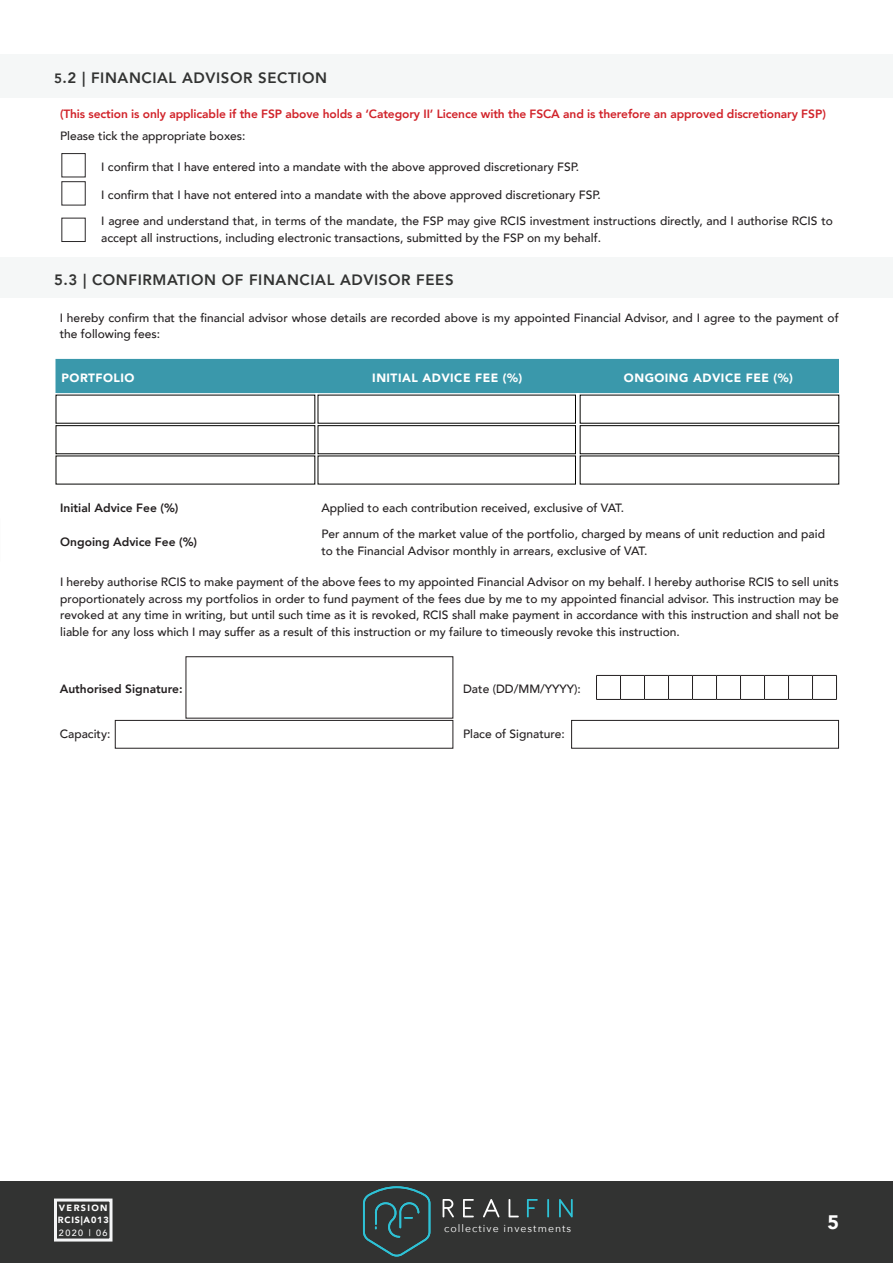
<style>
.page{position:relative;width:893px;height:1263px;background:#fff}
.page>*{position:absolute;margin:0;border:0;box-sizing:border-box;transform-origin:0 0}
.t1{font:900 19.5px "Avenir";color:#fff}
.t2{font:800 15px "Avenir";letter-spacing:.04em;color:#323332}
.t3{font:500 12px/16.5px "Avenir";color:#231f20}
.t4{font:800 12px "Avenir";letter-spacing:-.01em;color:#d1232a}
.t5{font:800 12px "Avenir";color:#231f20}
.t6{font:900 12px "Avenir";letter-spacing:.04em;color:#fff}
.t7{font:10.5px "Avenir Next";letter-spacing:.1em;color:#fff}
.t8{font:900 9px/12px "Avenir";letter-spacing:.12em;color:#fff}
.t9{font:500 9px "Avenir";letter-spacing:.16em;color:#fff}
.s1{font-size:13.5px}
</style>
<div class="page">
<div style="left:0;top:1182px;width:893px;height:81px;background:#323332"></div>
<svg style="left:363px;top:1186px;width:67px;height:70px"></svg>
<svg style="left:443px;top:1199px;width:11px;height:18px"></svg>
<svg style="left:463px;top:1199px;width:11px;height:18px"></svg>
<svg style="left:483px;top:1199px;width:16px;height:18px"></svg>
<svg style="left:509px;top:1199px;width:10px;height:18px"></svg>
<svg style="left:527px;top:1199px;width:11px;height:18px"></svg>
<svg style="left:547px;top:1199px;width:2px;height:18px"></svg>
<svg style="left:559px;top:1199px;width:14px;height:18px"></svg>
<div style="left:54px;top:1198px;width:59px;height:43px;border:3px solid #f4f5f6"></div>
<div style="left:0;top:54px;width:893px;height:43px;background:#f5f7f7"></div>
<div style="left:0;top:258px;width:893px;height:40px;background:#f5f7f7"></div>
<div style="left:56px;top:359px;width:783px;height:34px;background:#3a98ab"></div>
<div style="left:56px;top:425px;width:259px;height:29px;background:#fff;border:1px solid #050503"></div>
<div style="left:318px;top:425px;width:258px;height:29px;background:#fff;border:1px solid #050503"></div>
<div style="left:580px;top:425px;width:259px;height:29px;background:#fff;border:1px solid #050503"></div>
<svg style="left:596px;top:675px;width:241px;height:25px"></svg>
<div style="left:186px;top:656px;width:267px;height:62px;border:1px solid #231f20"></div>
<div style="left:115px;top:720px;width:338px;height:28px;border:1px solid #231f20"></div>
<div style="left:571px;top:720px;width:268px;height:28px;border:1px solid #231f20"></div>
<p class="t2" style="left:54px;top:66px;width:275px"><span class="s1">5</span>.2 | FINANCIAL ADVISOR SECTION</p>
<p class="t4" style="left:60px;top:104px;width:767px">(This section is only applicable if the FSP above holds a ‘Category II’ Licence with the FSCA and is therefore an approved discretionary FSP)</p>
<p class="t3" style="left:60px;top:127px;width:187px">Please tick the appropriate boxes:</p>
<p class="t3" style="left:101px;top:158px;width:479px">I confirm that I have entered into a mandate with the above approved discretionary FSP.</p>
<p class="t3" style="left:101px;top:181px;width:733px;line-height:26.1px">I confirm that I have not entered into a mandate with the above approved discretionary FSP.<br>I agree and understand that, in terms of the mandate, the FSP may give RCIS investment instructions directly, and I authorise RCIS to</p>
<p class="t3" style="left:101px;top:229px;width:501px">accept all instructions, including electronic transactions, submitted by the FSP on my behalf.</p>
<p class="t2" style="left:54px;top:268px;width:401px">5.3 | CONFIRMATION OF FINANCIAL ADVISOR FEES</p>
<p class="t3" style="left:60px;top:309px;width:780px">I hereby confirm that the financial advisor whose details are recorded above is my appointed Financial Advisor, and I agree to the payment of the following fees:</p>
<p class="t6" style="left:62px;top:368px;width:74px">PORTFOLIO</p>
<p class="t6" style="left:372px;top:368px;width:151px">INITIAL ADVICE FEE (%)</p>
<p class="t6" style="left:624px;top:368px;width:170px">ONGOING ADVICE FEE (%)</p>
<p class="t5" style="left:60px;top:498px;width:120px">Initial Advice Fee (%)</p>
<p class="t3" style="left:321px;top:499px;width:304px">Applied to each contribution received, exclusive of VAT.</p>
<p class="t5" style="left:60px;top:533px;width:138px">Ongoing Advice Fee (%)</p>
<p class="t3" style="left:321px;top:525px;width:505px">Per annum of the market value of the portfolio, charged by means of unit reduction and paid to the Financial Advisor monthly in arrears, exclusive of VAT.</p>
<p class="t3" style="left:60px;top:573px;width:780px;text-align:justify">I hereby authorise RCIS to make payment of the above fees to my appointed Financial Advisor on my behalf. I hereby authorise RCIS to sell units proportionately across my portfolios in order to fund payment of the fees due by me to my appointed financial advisor. This instruction may be revoked at any time in writing, but until such time as it is revoked, RCIS shall make payment in accordance with this instruction and shall not be liable for any loss which I may suffer as a result of this instruction or my failure to timeously revoke this instruction.</p>
<p class="t5" style="left:60px;top:680px;width:124px">Authorised Signature:</p>
<p class="t3" style="left:463px;top:680px;width:119px">Date (DD/MM/YYYY):</p>
<p class="t3" style="left:60px;top:725px;width:52px">Capacity:</p>
<p class="t3" style="left:463px;top:725px;width:103px">Place of Signature:</p>
<p class="t8" style="left:58px;top:1201px;width:52px">VERSION<br>RCIS|A013</p>
<p class="t9" style="left:59px;top:1225px;width:50px">2020 | 06</p>
<p class="t7" style="left:444px;top:1219px;width:129px">collective investments</p>
<h1 class="t1" style="left:827px;top:1205px;width:13px">5</h1>
</div>
